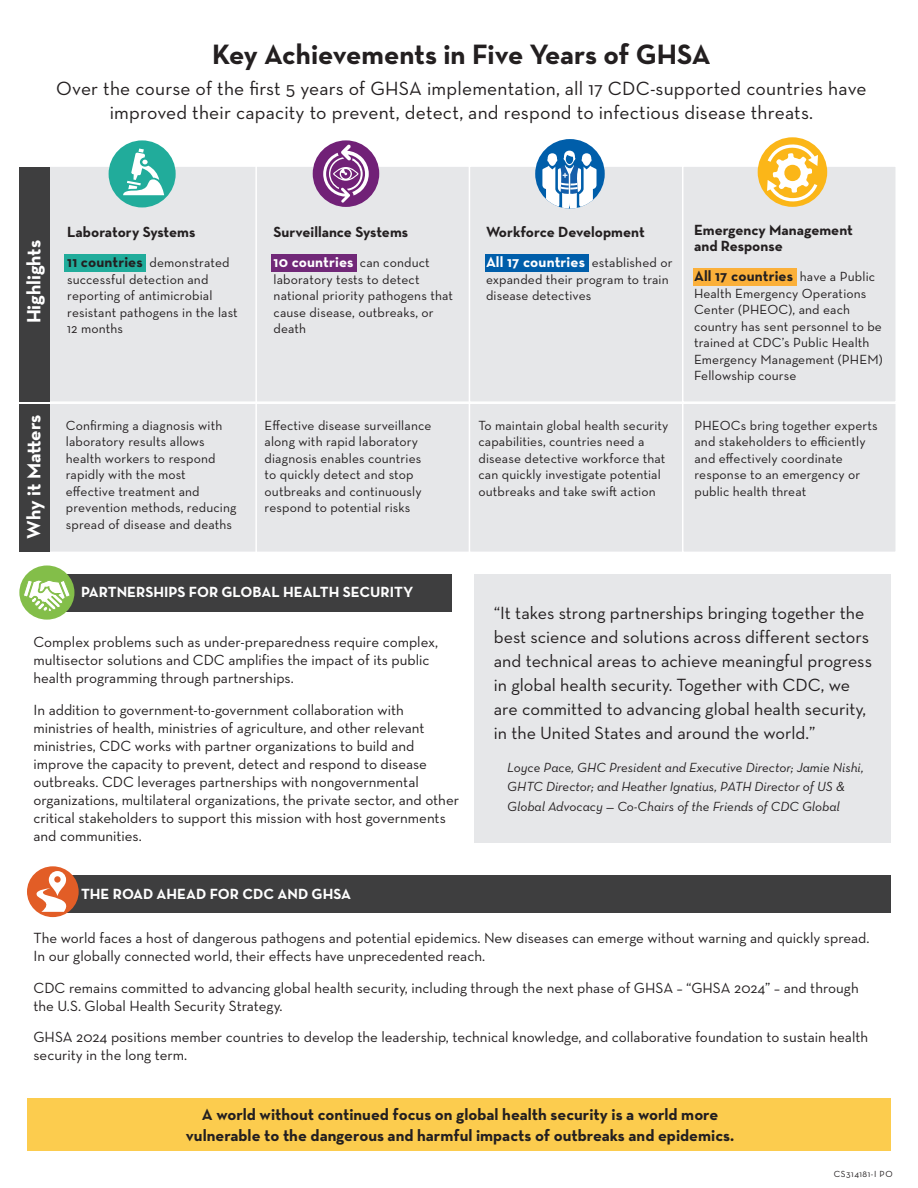
<style>
.page{position:relative;width:918px;height:1188px;background:#fff}
.page>*{position:absolute;margin:0;border:0;box-sizing:border-box;transform-origin:0 0}
.t1{font:700 28.5px "Neutraface Text";letter-spacing:-.005em;color:#231f20}
.t2{font:19.5px/24px "Neutraface Text";letter-spacing:.01em;color:#231f20;text-align:center}
.t3{font:700 19.5px "Neutraface Text";color:#fff}
.body1{font:18px/24px "Neutraface Text";color:#231f20}
.body1-2{font:700 16.5px/21px "Neutraface Text";color:#231f20;text-align:center}
.body1-3{font:15px/18px "Neutraface Text";color:#231f20}
.t4{font:700 15px/16.5px "Neutraface Text";color:#231f20}
.body1-4{font:700 15px "Neutraface Text";color:#fff}
.t5{font:13.5px/16.5px "Neutraface Text";letter-spacing:.01em;color:#231f20}
.body1-5{font:italic 13.5px/19.5px "Neutraface Text";color:#231f20}
.t6{font:9px "Neutraface Text";letter-spacing:.06em;color:#231f20}
.s1{font-weight:700;font-size:15px}
.s2{font-weight:400;font-size:13.5px;color:#231f20}
.s3{font-weight:400;font-size:13.5px}
</style>
<div class="page">
<div style="left:27px;top:1098px;width:864px;height:53px;background:#fccc4e"></div>
<div style="left:53px;top:875px;width:838px;height:38px;background:#3e3e3f"></div>
<div style="left:53px;top:574px;width:398px;height:37px;background:#3e3e3f"></div>
<div style="left:474px;top:574px;width:417px;height:269px;background:#e6e7e9"></div>
<div style="left:48px;top:165px;width:215px;height:238px;background:#e6e7e9;border:2px solid #fff"></div>
<div style="left:48px;top:402px;width:215px;height:151px;background:#e6e7e9;border:2px solid #fff"></div>
<div style="left:255px;top:165px;width:215px;height:238px;background:#e6e7e9;border:2px solid #fff"></div>
<div style="left:255px;top:402px;width:215px;height:151px;background:#e6e7e9;border:2px solid #fff"></div>
<div style="left:469px;top:165px;width:215px;height:238px;background:#e6e7e9;border:2px solid #fff"></div>
<div style="left:469px;top:402px;width:215px;height:151px;background:#e6e7e9;border:2px solid #fff"></div>
<div style="left:682px;top:165px;width:215px;height:238px;background:#e6e7e9;border:2px solid #fff"></div>
<div style="left:682px;top:402px;width:215px;height:151px;background:#e6e7e9;border:2px solid #fff"></div>
<div style="left:109px;top:140px;width:67px;height:67px;background:#21ac9b;border-radius:50%"></div>
<svg style="left:123px;top:149px;width:41px;height:46px"></svg>
<div style="left:313px;top:140px;width:66px;height:67px;background:#712177;border-radius:50%"></div>
<svg style="left:323px;top:145px;width:46px;height:58px"></svg>
<div style="left:535px;top:139px;width:70px;height:70px;background:#005eaa;border-radius:50%"></div>
<svg style="left:542px;top:151px;width:55px;height:58px"></svg>
<div style="left:758px;top:137px;width:69px;height:70px;background:#fbb618;border-radius:50%"></div>
<svg style="left:767px;top:143px;width:51px;height:64px"></svg>
<div style="left:19px;top:167px;width:31px;height:235px;background:#3e3e3f"></div>
<div style="left:19px;top:404px;width:31px;height:147px;background:#3e3e3f"></div>
<div style="left:19px;top:565px;width:55px;height:55px;background:#83be49;border-radius:50%"></div>
<svg style="left:22px;top:577px;width:49px;height:36px"></svg>
<div style="left:27px;top:866px;width:52px;height:51px;background:#e25d26;border-radius:50%"></div>
<svg style="left:35px;top:871px;width:39px;height:41px"></svg>
<div style="left:64px;top:254px;width:82px;height:18px;background:#21ac9b"></div>
<div style="left:271px;top:254px;width:86px;height:18px;background:#712878"></div>
<div style="left:485px;top:254px;width:104px;height:18px;background:#005eaa"></div>
<div style="left:693px;top:268px;width:104px;height:18px;background:#fbb03a"></div>
<p class="t1" style="left:212px;top:36px;width:500px">Key Achievements in Five Years of GHSA</p>
<p class="t2" style="left:56px;top:76px;width:812px">Over the course of the first 5 years of GHSA implementation, all 17 CDC-supported countries have improved their capacity to prevent, detect, and respond to infectious disease threats.</p>
<p class="t3" style="left:21px;top:323px;width:85px;rotate:-90deg">Highlights</p>
<p class="t4" style="left:67px;top:223px;width:130px">Laboratory Systems</p>
<p class="t5" style="left:67px;top:254px;width:172px"><span class="s1">11 countries</span> demonstrated successful detection and reporting of antimicrobial resistant pathogens in the last<br>12 months</p>
<p class="t4" style="left:274px;top:223px;width:136px">Surveillance Systems</p>
<p class="body1-4" style="left:274px;top:252px;width:158px">10 countries <span class="s2">can conduct</span></p>
<p class="t5" style="left:274px;top:270px;width:181px">laboratory tests to detect national priority pathogens that cause disease, outbreaks, or death</p>
<p class="t4" style="left:486px;top:223px;width:160px">Workforce Development</p>
<p class="body1-4" style="left:486px;top:252px;width:188px">All 17 countries <span class="s2">established or</span></p>
<p class="t5" style="left:486px;top:270px;width:184px">expanded their program to train disease detectives</p>
<p class="t4" style="left:694px;top:221px;width:160px">Emergency Management and Response</p>
<p class="t4" style="left:694px;top:268px;width:183px">All 17 countries <span class="s3">have a Public</span></p>
<p class="t5" style="left:694px;top:285px;width:190px">Health Emergency Operations<br>Center (PHEOC), and each country has sent personnel to be trained at CDC’s Public Health<br>Emergency Management (PHEM)<br>Fellowship course</p>
<p class="t3" style="left:21px;top:539px;width:126px;rotate:-90deg">Why it Matters</p>
<p class="t5" style="left:66px;top:417px;width:172px">Confirming a diagnosis with laboratory results allows health workers to respond rapidly with the most effective treatment and prevention methods, reducing spread of disease and deaths</p>
<p class="t5" style="left:265px;top:417px;width:168px">Effective disease surveillance along with rapid laboratory diagnosis enables countries to quickly detect and stop outbreaks and continuously respond to potential risks</p>
<p class="t5" style="left:478px;top:417px;width:192px">To maintain global health security capabilities, countries need a disease detective workforce that can quickly investigate potential outbreaks and take swift action</p>
<p class="t5" style="left:694px;top:417px;width:185px">PHEOCs bring together experts and stakeholders to efficiently and effectively coordinate response to an emergency or public health threat</p>
<p class="body1-4" style="left:81px;top:582px;width:334px">PARTNERSHIPS FOR GLOBAL HEALTH SECURITY</p>
<p class="body1-3" style="left:33px;top:633px;width:406px">Complex problems such as under-preparedness require complex, multisector solutions and CDC amplifies the impact of its public health programming through partnerships.</p>
<p class="body1-3" style="left:33px;top:701px;width:427px">In addition to government-to-government collaboration with ministries of health, ministries of agriculture, and other relevant ministries, CDC works with partner organizations to build and improve the capacity to prevent, detect and respond to disease outbreaks. CDC leverages partnerships with nongovernmental organizations, multilateral organizations, the private sector, and other critical stakeholders to support this mission with host governments and communities.</p>
<p class="body1-4" style="left:81px;top:884px;width:272px">THE ROAD AHEAD FOR CDC AND GHSA</p>
<p class="body1" style="left:494px;top:600px;width:380px">“It takes strong partnerships bringing together the best science and solutions across different sectors and technical areas to achieve meaningful progress in global health security. Together with CDC, we are committed to advancing global health security, in the United States and around the world.”</p>
<p class="body1-5" style="left:507px;top:757px;width:358px">Loyce Pace, GHC President and Executive Director; Jamie Nishi,<br>GHTC Director; and Heather Ignatius, PATH Director of US &amp;<br>Global Advocacy — Co-Chairs of the Friends of CDC Global</p>
<p class="body1-3" style="left:33px;top:929px;width:838px">The world faces a host of dangerous pathogens and potential epidemics. New diseases can emerge without warning and quickly spread.<br>In our globally connected world, their effects have unprecedented reach.</p>
<p class="body1-3" style="left:33px;top:979px;width:827px">CDC remains committed to advancing global health security, including through the next phase of GHSA – “GHSA 2024” – and through the U.S. Global Health Security Strategy.</p>
<p class="body1-3" style="left:33px;top:1028px;width:836px">GHSA 2024 positions member countries to develop the leadership, technical knowledge, and collaborative foundation to sustain health security in the long term.</p>
<p class="body1-2" style="left:186px;top:1104px;width:550px">A world without continued focus on global health security is a world more vulnerable to the dangerous and harmful impacts of outbreaks and epidemics.</p>
<p class="t6" style="left:834px;top:1169px;width:60px">CS314181-I PO</p>
</div>
